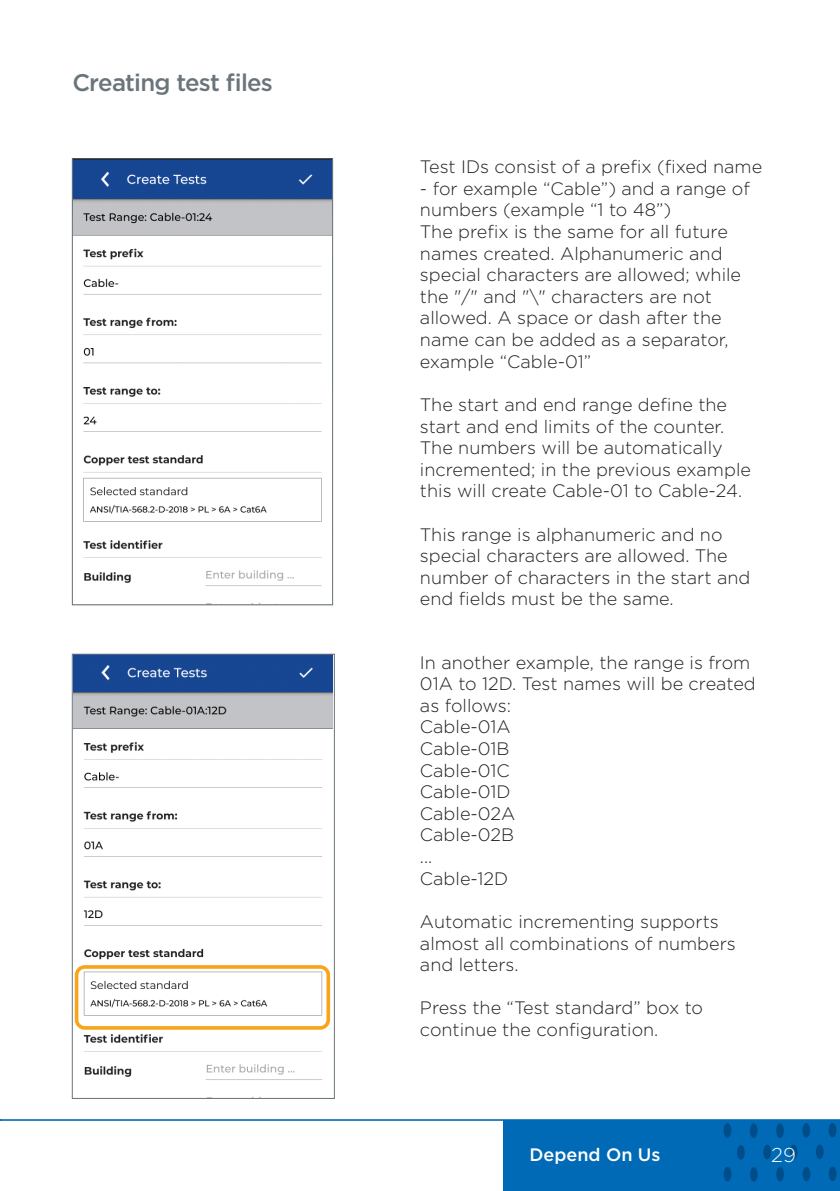
<style>
.page{position:relative;width:840px;height:1191px;background:#fff}
.page>*{position:absolute;margin:0;border:0;box-sizing:border-box;transform-origin:0 0}
.t1{font:500 24px "Gotham";letter-spacing:-.03em;color:#6a757b}
.t2{font:300 20px "Gotham";color:#fff}
.t3{font:300 18px/21.6px "Gotham";color:#231f20}
.t4{font:500 18px "Gotham";color:#fff}
</style>
<div class="page">
<div style="left:503px;top:1120px;width:336px;height:71px;background:#016ab6"></div>
<div style="left:723px;top:1166px;width:8px;height:15px;background:#004e89;border-radius:50%"></div>
<div style="left:723px;top:1123px;width:7px;height:14px;background:#004e89;border-radius:50%"></div>
<div style="left:736px;top:1145px;width:8px;height:14px;background:#004e89;border-radius:50%"></div>
<div style="left:749px;top:1167px;width:8px;height:14px;background:#004e89;border-radius:50%"></div>
<svg style="left:762px;top:1144px;width:8px;height:15px"></svg>
<svg style="left:775px;top:1166px;width:8px;height:15px"></svg>
<div style="left:789px;top:1144px;width:8px;height:15px;background:#004e89;border-radius:50%"></div>
<div style="left:802px;top:1166px;width:7px;height:15px;background:#004e89;border-radius:50%"></div>
<div style="left:749px;top:1123px;width:8px;height:15px;background:#004e89;border-radius:50%"></div>
<div style="left:775px;top:1123px;width:8px;height:15px;background:#004e89;border-radius:50%"></div>
<div style="left:802px;top:1123px;width:7px;height:14px;background:#004e89;border-radius:50%"></div>
<div style="left:815px;top:1144px;width:8px;height:15px;background:#004e89;border-radius:50%"></div>
<div style="left:828px;top:1166px;width:8px;height:15px;background:#004e89;border-radius:50%"></div>
<div style="left:828px;top:1122px;width:7px;height:15px;background:#004e89;border-radius:50%"></div>
<hr style="left:0;top:1119px;width:839px;height:1px;background:#016ab6">
<img style="left:74px;top:161px;width:256px;height:442px">
<div style="left:72px;top:159px;width:260px;height:446px;border:1px solid #6a757b"></div>
<img style="left:74px;top:656px;width:258px;height:424px">
<div style="left:72px;top:654px;width:262px;height:444px;border:1px solid #6a757b"></div>
<div style="left:75px;top:965px;width:255px;height:64px;border:4px solid #f9a51b;border-radius:8px"></div>
<h1 class="t1" style="left:72px;top:67px;width:202px">Creating test files</h1>
<p class="t3" style="left:420px;top:155px;width:343px">Test IDs consist of a prefix (fixed name</p>
<p class="t3" style="left:420px;top:177px;width:331px">- for example “Cable”) and a range of numbers (example “1 to 48”)</p>
<p class="t3" style="left:420px;top:220px;width:322px">The prefix is the same for all future names created. Alphanumeric and special characters are allowed; while the "/" and "\" characters are not allowed. A space or dash after the name can be added as a separator, example “Cable-01”</p>
<p class="t3" style="left:420px;top:393px;width:308px">The start and end range define the start and end limits of the counter.</p>
<p class="t3" style="left:420px;top:436px;width:332px">The numbers will be automatically incremented; in the previous example this will create Cable-01 to Cable-24.</p>
<p class="t3" style="left:420px;top:523px;width:332px">This range is alphanumeric and no special characters are allowed. The number of characters in the start and end fields must be the same.</p>
<p class="t3" style="left:420px;top:651px;width:337px">In another example, the range is from<br>01A to 12D. Test names will be created as follows:</p>
<p class="t3" style="left:420px;top:716px;width:92px">Cable-01A</p>
<p class="t3" style="left:420px;top:737px;width:91px">Cable-01B</p>
<p class="t3" style="left:420px;top:759px;width:91px">Cable-01C</p>
<p class="t3" style="left:420px;top:780px;width:92px">Cable-01D</p>
<p class="t3" style="left:420px;top:802px;width:97px">Cable-02A</p>
<p class="t3" style="left:420px;top:824px;width:96px">Cable-02B</p>
<p class="t3" style="left:420px;top:845px;width:14px">...</p>
<p class="t3" style="left:420px;top:867px;width:90px">Cable-12D</p>
<p class="t3" style="left:420px;top:910px;width:317px">Automatic incrementing supports almost all combinations of numbers and letters.</p>
<p class="t3" style="left:420px;top:996px;width:284px">Press the “Test standard” box to continue the configuration.</p>
<p class="t4" style="left:529px;top:1142px;width:132px">Depend On Us</p>
<p class="t2" style="left:770px;top:1142px;width:26px">29</p>
</div>
